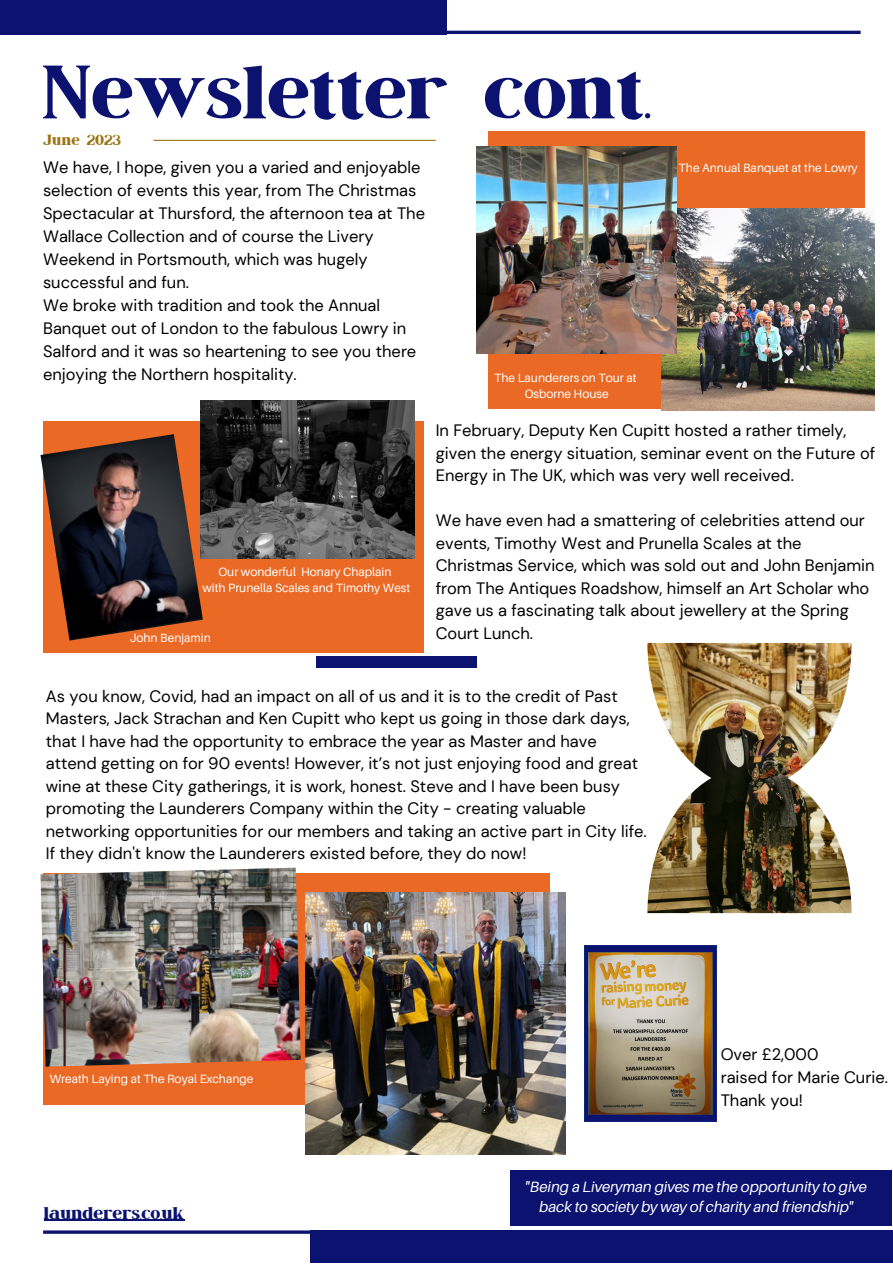
<style>
.page{position:relative;width:893px;height:1264px;background:#fff}
.page>*{position:absolute;margin:0;border:0;box-sizing:border-box;transform-origin:0 0}
.t1{font:89.85px "March";color:#0b126f}
.t2{font:20.55px "March";color:#0b126f}
.t3{font:17.55px "March";letter-spacing:.01em;color:#9c7414}
.t4{font:16.5px/22.5px "DM Sans";color:#000}
.t5{font:italic 15px/20.2px "Aileron";color:#fff;text-align:center}
.t6{font:12px "Aileron";color:#fff}
</style>
<div class="page">
<div style="left:0;top:0;width:446px;height:34px;background:#0b126f"></div>
<div style="left:43px;top:421px;width:381px;height:231px;background:#e96925"></div>
<img style="left:200px;top:401px;width:215px;height:157px">
<div style="left:488px;top:131px;width:376px;height:277px;background:#e96925"></div>
<hr style="left:153px;top:140px;width:282px;height:1px;background:#9c7414">
<div style="left:310px;top:1230px;width:582px;height:32px;background:#0b126f"></div>
<hr style="left:43px;top:1230px;width:567px;height:3px;background:#0b126f">
<hr style="left:350px;top:31px;width:510px;height:3px;background:#0b126f">
<div style="left:510px;top:1169px;width:382px;height:56px;background:#0b126f"></div>
<img style="left:584px;top:945px;width:132px;height:176px">
<img style="left:661px;top:208px;width:213px;height:203px">
<img style="left:476px;top:146px;width:200px;height:207px">
<div style="left:44px;top:873px;width:506px;height:231px;background:#e96925"></div>
<img style="left:40px;top:867px;width:261px;height:199px">
<img style="left:305px;top:892px;width:260px;height:262px">
<div style="left:316px;top:656px;width:160px;height:12px;background:#0b126f"></div>
<img style="left:647px;top:643px;width:204px;height:270px">
<img style="left:40px;top:434px;width:163px;height:206px">
<hr style="left:44px;top:1219px;width:140px;height:1px;background:#0b126f">
<p class="t1" style="left:43px;top:51px;width:610px">Newsletter cont.</p>
<p class="t3" style="left:43px;top:132px;width:80px">June 2023</p>
<p class="t4" style="left:43px;top:156px;width:383px;line-height:23px">We have, I hope, given you a varied and enjoyable selection of events this year, from The Christmas Spectacular at Thursford, the afternoon tea at The Wallace Collection and of course the Livery Weekend in Portsmouth, which was hugely successful and fun.</p>
<p class="t4" style="left:43px;top:294px;width:375px;line-height:23px">We broke with tradition and took the Annual Banquet out of London to the fabulous Lowry in Salford and it was so heartening to see you there enjoying the Northern hospitality.</p>
<p class="t6" style="left:494px;top:370px;width:144px">The Launderers on Tour at</p>
<p class="t6" style="left:524px;top:386px;width:85px">Osborne House</p>
<p class="t6" style="left:678px;top:160px;width:181px">The Annual Banquet at the Lowry</p>
<p class="t6" style="left:218px;top:564px;width:175px">Our wonderful Honary Chaplain</p>
<p class="t6" style="left:202px;top:580px;width:209px">with Prunella Scales and Timothy West</p>
<p class="t6" style="left:130px;top:630px;width:82px">John Benjamin</p>
<p class="t4" style="left:435px;top:419px;width:441px">In February, Deputy Ken Cupitt hosted a rather timely, given the energy situation, seminar event on the Future of<br>Energy in The UK, which was very well received.</p>
<p class="t4" style="left:435px;top:509px;width:440px">We have even had a smattering of celebrities attend our events, Timothy West and Prunella Scales at the Christmas Service, which was sold out and John Benjamin from The Antiques Roadshow, himself an Art Scholar who gave us a fascinating talk about jewellery at the Spring Court Lunch.</p>
<p class="t4" style="left:46px;top:684px;width:602px">As you know, Covid, had an impact on all of us and it is to the credit of Past Masters, Jack Strachan and Ken Cupitt who kept us going in those dark days, that I have had the opportunity to embrace the year as Master and have attend getting on for 90 events! However, it’s not just enjoying food and great wine at these City gatherings, it is work, honest. Steve and I have been busy promoting the Launderers Company within the City - creating valuable networking opportunities for our members and taking an active part in City life.<br>If they didn't know the Launderers existed before, they do now!</p>
<p class="t6" style="left:50px;top:1070px;width:205px">Wreath Laying at The Royal Exchange</p>
<p class="t4" style="left:720px;top:1043px;width:99px">Over £2,000</p>
<p class="t4" style="left:720px;top:1066px;width:169px">raised for Marie Curie.</p>
<p class="t4" style="left:720px;top:1089px;width:84px">Thank you!</p>
<p class="t2" style="left:44px;top:1202px;width:142px">launderers.co.uk</p>
<p class="t5" style="left:525px;top:1176px;width:343px">"Being a Liveryman gives me the opportunity to give back to society by way of charity and friendship"</p>
</div>
